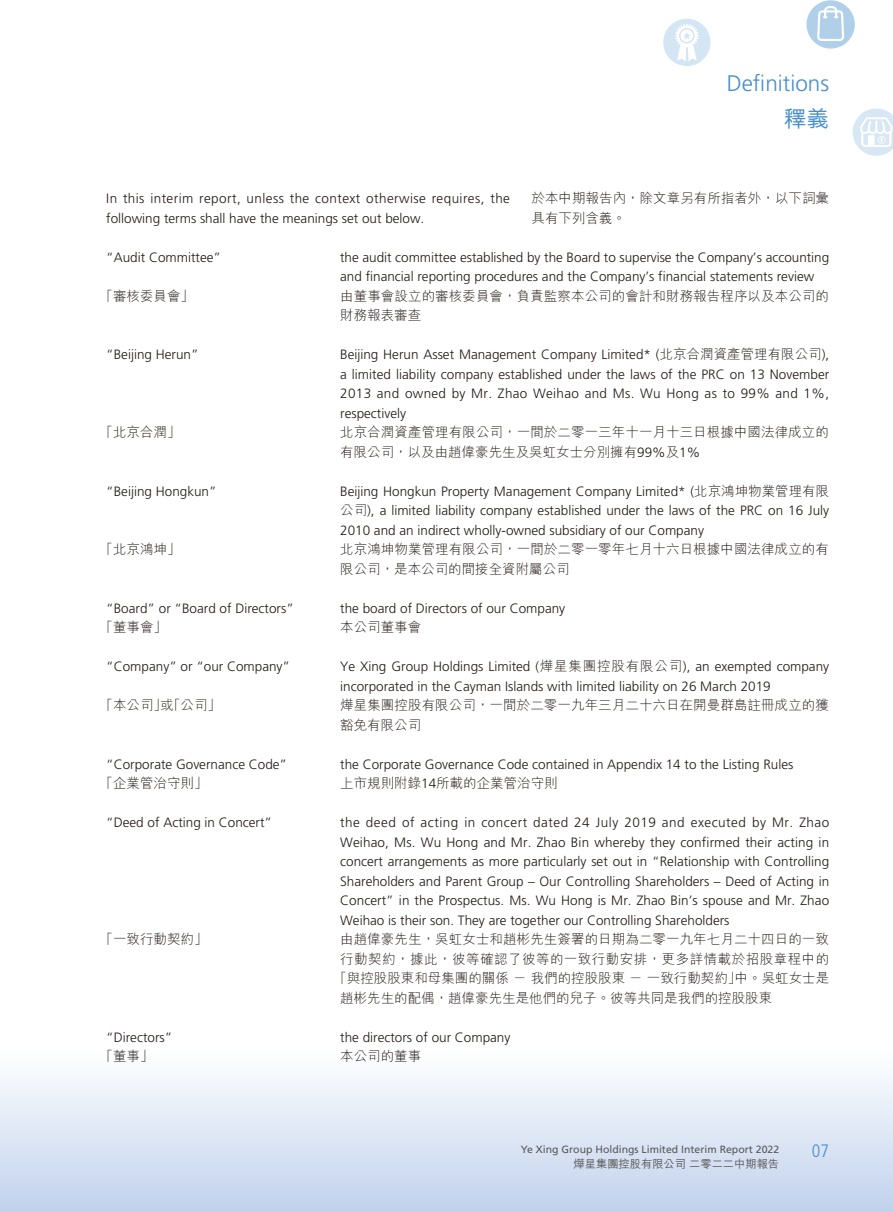
<style>
.page{position:relative;width:893px;height:1212px;background:#fff}
.page>*{position:absolute;margin:0;border:0;box-sizing:border-box;transform-origin:0 0}
.t1{font:300 22.5px "Frutiger LT Std";color:#458dcc}
.t2{font:500 22.5px "M Hei HK";color:#458dcc}
.t3{font:300 condensed 18px "Frutiger LT Std";color:#458dcc}
.t4{font:300 13.5px/19.5px "Frutiger LT Std";color:#231916;text-align:justify}
.t5{font:300 13.5px/19.5px "M Hei HK";letter-spacing:.005em;color:#231916}
.t6{font:300 13.5px/19.5px "Frutiger LT Std";letter-spacing:.03em;color:#231916}
.t7{font:300 13.5px "M Hei HK";letter-spacing:.035em;color:#231916}
.t8{font:500 11.25px "M Hei HK";color:#595857}
.t9{font:10.5px "Frutiger LT Std";color:#595857}
.s1{font-family:"M Hei HK"}
.s2{font-family:"Frutiger LT Std"}
</style>
<div class="page">
<svg style="left:806px;top:0;width:49px;height:49px"></svg>
<svg style="left:817px;top:6px;width:27px;height:35px"></svg>
<div style="left:663px;top:19px;width:47px;height:47px;background:#d4e5f3;border-radius:23px"></div>
<svg style="left:675px;top:24px;width:24px;height:37px"></svg>
<svg style="left:853px;top:108px;width:40px;height:48px"></svg>
<div style="left:0;top:953px;width:893px;height:259px;background:linear-gradient(to bottom,#fff,#cad8ef)"></div>
<h1 class="t1" style="left:727px;top:70px;width:104px">Definitions</h1>
<h1 class="t2" style="left:784px;top:103px;width:46px">釋義</h1>
<p class="t5" style="left:531px;top:188px;width:299px">於本中期報告內，除文章另有所指者外，以下詞彙具有下列含義。</p>
<p class="t6" style="left:106px;top:189px;width:405px">In this interim report, unless the context otherwise requires, the following terms shall have the meanings set out below.</p>
<p class="t4" style="left:106px;top:248px;width:116px">“Audit Committee”</p>
<p class="t4" style="left:340px;top:248px;width:490px">the audit committee established by the Board to supervise the Company’s accounting and financial reporting procedures and the Company’s financial statements review</p>
<p class="t5" style="left:100px;top:286px;width:96px">「審核委員會」</p>
<p class="t5" style="left:340px;top:286px;width:490px">由董事會設立的審核委員會，負責監察本公司的會計和財務報告程序以及本公司的財務報表審查</p>
<p class="t4" style="left:106px;top:345px;width:94px">“Beijing Herun”</p>
<p class="t4" style="left:340px;top:345px;width:491px">Beijing Herun Asset Management Company Limited* (<span class="s1">北京合潤資產管理有限公司</span>), a limited liability company established under the laws of the PRC on 13 November 2013 and owned by Mr. Zhao Weihao and Ms. Wu Hong as to 99% and 1%, respectively</p>
<p class="t5" style="left:100px;top:422px;width:82px">「北京合潤」</p>
<p class="t5" style="left:340px;top:422px;width:490px">北京合潤資產管理有限公司，一間於二零一三年十一月十三日根據中國法律成立的有限公司，以及由趙偉豪先生及吳虹女士分別擁有<span class="s2">99%</span>及<span class="s2">1%</span></p>
<p class="t4" style="left:106px;top:482px;width:112px">“Beijing Hongkun”</p>
<p class="t4" style="left:340px;top:482px;width:491px">Beijing Hongkun Property Management Company Limited* (<span class="s1">北京鴻坤物業管理有限公司</span>), a limited liability company established under the laws of the PRC on 16 July 2010 and an indirect wholly-owned subsidiary of our Company</p>
<p class="t5" style="left:100px;top:539px;width:82px">「北京鴻坤」</p>
<p class="t5" style="left:340px;top:539px;width:490px">北京鴻坤物業管理有限公司，一間於二零一零年七月十六日根據中國法律成立的有限公司，是本公司的間接全資附屬公司</p>
<p class="t4" style="left:106px;top:599px;width:189px">“Board” or “Board of Directors”</p>
<p class="t4" style="left:340px;top:599px;width:227px">the board of Directors of our Company</p>
<p class="t5" style="left:100px;top:617px;width:69px">「董事會」</p>
<p class="t5" style="left:340px;top:617px;width:82px">本公司董事會</p>
<p class="t4" style="left:106px;top:657px;width:185px">“Company” or “our Company”</p>
<p class="t4" style="left:340px;top:657px;width:490px">Ye Xing Group Holdings Limited (<span class="s1">燁星集團控股有限公司</span>), an exempted company incorporated in the Cayman Islands with limited liability on 26 March 2019</p>
<p class="t5" style="left:100px;top:695px;width:123px">「本公司」或「公司」</p>
<p class="t5" style="left:340px;top:695px;width:490px">燁星集團控股有限公司，一間於二零一九年三月二十六日在開曼群島註冊成立的獲豁免有限公司</p>
<p class="t4" style="left:106px;top:755px;width:182px">“Corporate Governance Code”</p>
<p class="t4" style="left:340px;top:755px;width:455px">the Corporate Governance Code contained in Appendix 14 to the Listing Rules</p>
<p class="t5" style="left:100px;top:773px;width:110px">「企業管治守則」</p>
<p class="t5" style="left:340px;top:773px;width:219px">上市規則附錄<span class="s2">14</span>所載的企業管治守則</p>
<p class="t4" style="left:106px;top:813px;width:167px">“Deed of Acting in Concert”</p>
<p class="t4" style="left:340px;top:813px;width:491px">the deed of acting in concert dated 24 July 2019 and executed by Mr. Zhao Weihao, Ms. Wu Hong and Mr. Zhao Bin whereby they confirmed their acting in concert arrangements as more particularly set out in “Relationship with Controlling Shareholders and Parent Group – Our Controlling Shareholders – Deed of Acting in Concert” in the Prospectus. Ms. Wu Hong is Mr. Zhao Bin’s spouse and Mr. Zhao Weihao is their son. They are together our Controlling Shareholders</p>
<p class="t5" style="left:100px;top:929px;width:109px">「一致行動契約」</p>
<p class="t5" style="left:340px;top:929px;width:490px">由趙偉豪先生，吳虹女士和趙彬先生簽署的日期為二零一九年七月二十四日的一致</p>
<p class="t7" style="left:340px;top:952px;width:491px">行動契約，據此，彼等確認了彼等的一致行動安排，更多詳情載於招股章程中的</p>
<p class="t5" style="left:333px;top:968px;width:497px">「與控股股東和母集團的關係－我們的控股股東－一致行動契約」中。吳虹女士是</p>
<p class="t5" style="left:340px;top:988px;width:433px">趙彬先生的配偶，趙偉豪先生是他們的兒子。彼等共同是我們的控股股東</p>
<p class="t4" style="left:106px;top:1028px;width:68px">“Directors”</p>
<p class="t4" style="left:340px;top:1028px;width:172px">the directors of our Company</p>
<p class="t5" style="left:100px;top:1046px;width:55px">「董事」</p>
<p class="t5" style="left:340px;top:1046px;width:82px">本公司的董事</p>
<p class="t9" style="left:521px;top:1143px;width:260px">Ye Xing Group Holdings Limited Interim Report 2022</p>
<p class="t8" style="left:574px;top:1155px;width:207px">燁星集團控股有限公司 二零二二中期報告</p>
<h2 class="t3" style="left:812px;top:1140px;width:19px">07</h2>
</div>
